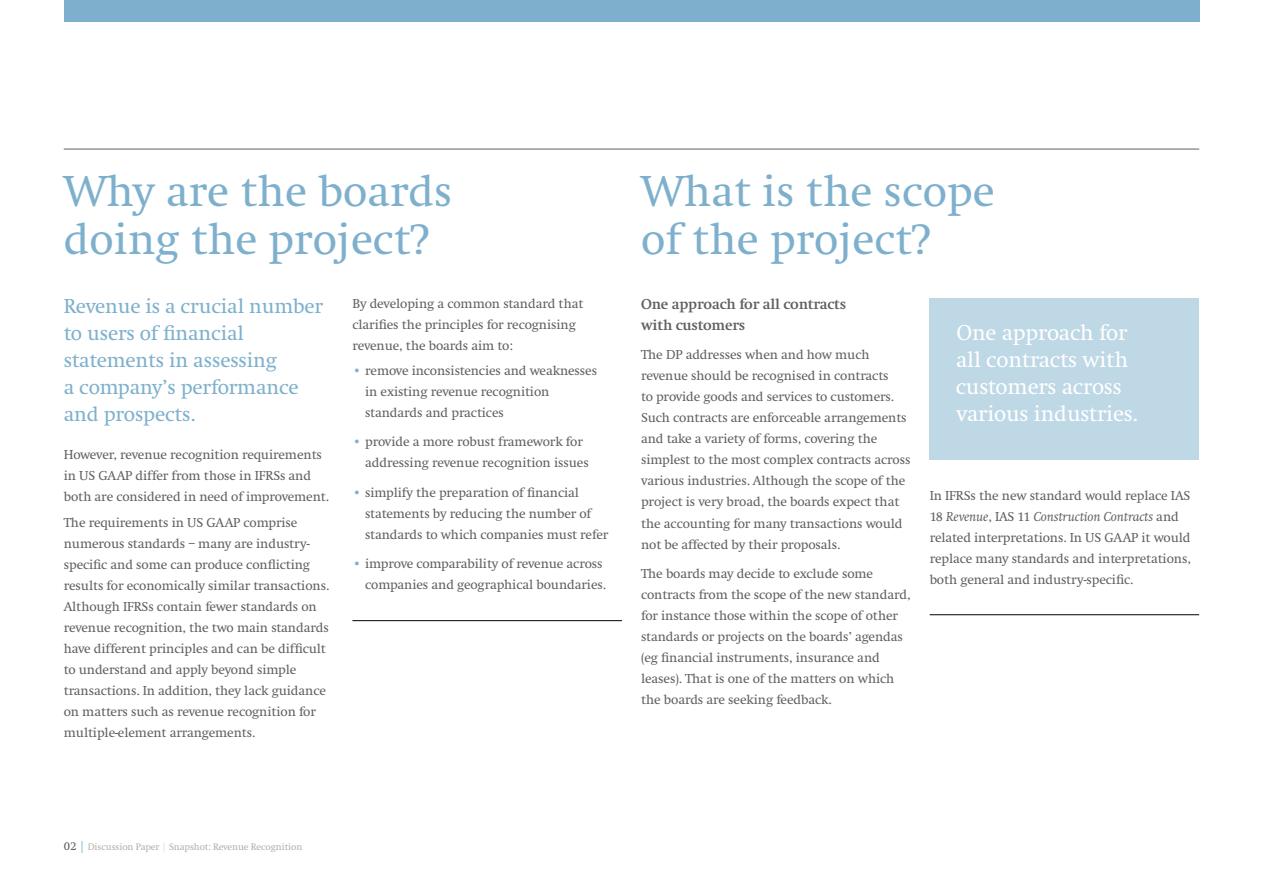
<style>
.page{position:relative;width:1263px;height:893px;background:#fff}
.page>*{position:absolute;margin:0;border:0;box-sizing:border-box;transform-origin:0 0}
.t1{font:45px/48px "Swift EF";color:#7eb0cd}
.t2{font:22.5px/27px "Swift EF";letter-spacing:-.01em;color:#fff}
.t3{font:21px/27px "Swift EF";letter-spacing:-.01em;color:#7eb0cd}
.t4{font:700 15px/21px "Swift EF";letter-spacing:-.01em;color:#5f6062}
.t5{font:13.5px/21px "Swift EF";letter-spacing:-.01em;color:#5f6062}
.t6{font:9.75px "Swift EF";letter-spacing:-.01em;color:#afafb0}
.s1{color:#7eb0cd}
.s2{font-style:italic}
.s3{font-size:12px;color:#5f6062}
.s4{font-size:12px;color:#7eb0cd}
.s5{color:#d7d7d8}
</style>
<div class="page">
<hr style="left:64px;top:149px;width:1135px;height:1px;background:#5f6062">
<div style="left:64px;top:0;width:1135px;height:21px;background:#7eb0cd"></div>
<div style="left:930px;top:298px;width:269px;height:162px;background:#bed8e6"></div>
<hr style="left:352px;top:620px;width:270px;height:1px;background:#000">
<hr style="left:930px;top:614px;width:269px;height:1px;background:#000">
<h1 class="t1" style="left:64px;top:168px;width:390px">Why are the boards doing the project?</h1>
<h3 class="t3" style="left:64px;top:293px;width:261px">Revenue is a crucial number to users of financial statements in assessing<br>a company’s performance and prospects.</h3>
<p class="t5" style="left:64px;top:445px;width:267px">However, revenue recognition requirements in US GAAP differ from those in IFRSs and both are considered in need of improvement.</p>
<p class="t5" style="left:64px;top:512px;width:267px">The requirements in US GAAP comprise numerous standards – many are industry&shy;specific and some can produce conflicting results for economically similar transactions.<br>Although IFRSs contain fewer standards on revenue recognition, the two main standards have different principles and can be difficult to understand and apply beyond simple transactions. In addition, they lack guidance on matters such as revenue recognition for multiple-element arrangements.</p>
<p class="t5" style="left:352px;top:293px;width:233px">By developing a common standard that clarifies the principles for recognising revenue, the boards aim to:</p>
<p class="t5" style="left:365px;top:360px;width:234px;text-indent:-13px"><span class="s1">•</span> remove inconsistencies and weaknesses in existing revenue recognition standards and practices</p>
<p class="t5" style="left:365px;top:432px;width:225px;text-indent:-13px"><span class="s1">•</span> provide a more robust framework for addressing revenue recognition issues</p>
<p class="t5" style="left:365px;top:482px;width:245px;text-indent:-13px"><span class="s1">•</span> simplify the preparation of financial statements by reducing the number of standards to which companies must refer</p>
<p class="t5" style="left:352px;top:554px;width:255px;text-align:right"><span class="s1">•</span> improve comparability of revenue across companies and geographical boundaries.</p>
<h1 class="t1" style="left:641px;top:168px;width:355px">What is the scope of the project?</h1>
<p class="t4" style="left:641px;top:294px;width:207px">One approach for all contracts with customers</p>
<p class="t5" style="left:641px;top:345px;width:271px">The DP addresses when and how much revenue should be recognised in contracts<br>to provide goods and services to customers.<br>Such contracts are enforceable arrangements and take a variety of forms, covering the simplest to the most complex contracts across various industries. Although the scope of the project is very broad, the boards expect that the accounting for many transactions would not be affected by their proposals.</p>
<p class="t5" style="left:641px;top:563px;width:271px">The boards may decide to exclude some contracts from the scope of the new standard, for instance those within the scope of other standards or projects on the boards’ agendas (eg financial instruments, insurance and leases). That is one of the matters on which the boards are seeking feedback.</p>
<h2 class="t2" style="left:956px;top:320px;width:184px">One approach for all contracts with customers across various industries.</h2>
<p class="t5" style="left:930px;top:486px;width:263px">In IFRSs the new standard would replace IAS 18 <span class="s2">Revenue</span>, IAS 11 <span class="s2">Construction Contracts</span> and related interpretations. In US GAAP it would replace many standards and interpretations, both general and industry-specific.</p>
<p class="t6" style="left:64px;top:842px;width:240px"><span class="s3">02</span> <span class="s4">|</span> Discussion Paper <span class="s5">|</span> Snapshot: Revenue Recognition</p>
</div>
